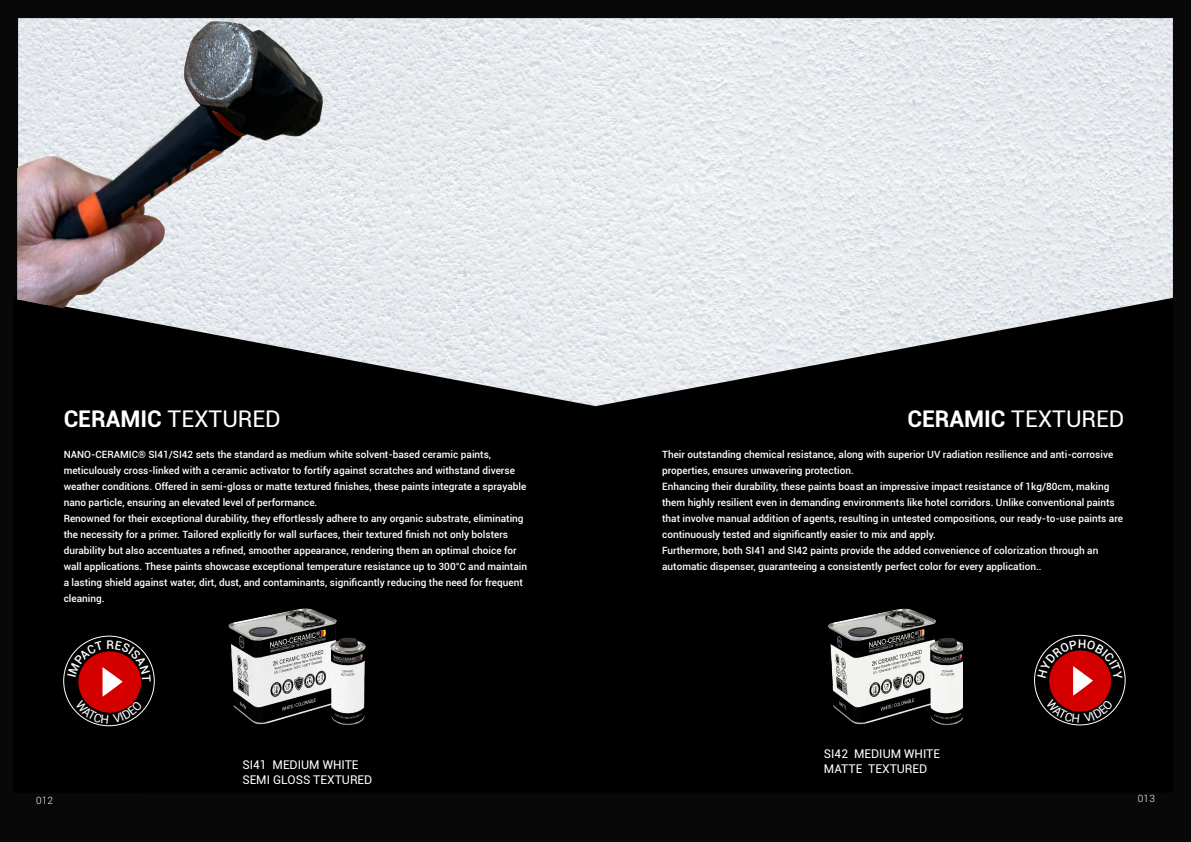
<style>
.page{position:relative;width:1191px;height:842px;background:#080808}
.page>*{position:absolute;margin:0;border:0;box-sizing:border-box;transform-origin:0 0}
.t1{font:23px "Roboto";color:#fff}
.t2{font:12px/14.4px "Roboto";color:#fff}
.t3{font:500 10px/16px "Roboto";color:#fff}
.t4{font:300 10px "Roboto";letter-spacing:.03em;color:#fff}
.s1{font-weight:700}
</style>
<div class="page">
<img style="left:584px;top:18px;width:588px;height:102px">
<img style="left:63px;top:120px;width:1110px;height:607px">
<img style="left:220px;top:602px;width:154px;height:125px">
<img style="left:815px;top:595px;width:147px;height:132px">
<svg style="left:64px;top:636px;width:90px;height:90px"></svg>
<img style="left:73px;top:682px;width:73px;height:35px">
<svg style="left:1034px;top:635px;width:91px;height:90px"></svg>
<img style="left:1043px;top:679px;width:73px;height:37px">
<img style="left:17px;top:18px;width:567px;height:296px">
<svg style="left:67px;top:640px;width:84px;height:42px"></svg>
<svg style="left:75px;top:700px;width:67px;height:24px"></svg>
<svg style="left:1037px;top:640px;width:85px;height:39px"></svg>
<svg style="left:1046px;top:699px;width:67px;height:24px"></svg>
<h1 class="t1" style="left:64px;top:405px;width:219px"><span class="s1">CERAMIC</span> TEXTURED</h1>
<h1 class="t1" style="left:907px;top:405px;width:219px"><span class="s1">CERAMIC</span> TEXTURED</h1>
<p class="t3" style="left:64px;top:447px;width:465px">NANO-CERAMIC® SI41/SI42 sets the standard as medium white solvent-based ceramic paints, meticulously cross-linked with a ceramic activator to fortify against scratches and withstand diverse weather conditions. Offered in semi-gloss or matte textured finishes, these paints integrate a sprayable nano particle, ensuring an elevated level of performance.<br>Renowned for their exceptional durability, they effortlessly adhere to any organic substrate, eliminating the necessity for a primer. Tailored explicitly for wall surfaces, their textured finish not only bolsters durability but also accentuates a refined, smoother appearance, rendering them an optimal choice for wall applications. These paints showcase exceptional temperature resistance up to 300°C and maintain a lasting shield against water, dirt, dust, and contaminants, significantly reducing the need for frequent cleaning.</p>
<p class="t3" style="left:662px;top:447px;width:462px">Their outstanding chemical resistance, along with superior UV radiation resilience and anti-corrosive properties, ensures unwavering protection.<br>Enhancing their durability, these paints boast an impressive impact resistance of 1kg/80cm, making them highly resilient even in demanding environments like hotel corridors. Unlike conventional paints that involve manual addition of agents, resulting in untested compositions, our ready-to-use paints are continuously tested and significantly easier to mix and apply.<br>Furthermore, both SI41 and SI42 paints provide the added convenience of colorization through an automatic dispenser, guaranteeing a consistently perfect color for every application..</p>
<p class="t2" style="left:242px;top:758px;width:131px">SI41 MEDIUM WHITE<br>SEMI GLOSS TEXTURED</p>
<p class="t2" style="left:824px;top:747px;width:118px">SI42 MEDIUM WHITE<br>MATTE TEXTURED</p>
<p class="t4" style="left:36px;top:795px;width:19px">012</p>
<p class="t4" style="left:1137px;top:793px;width:19px">013</p>
</div>
